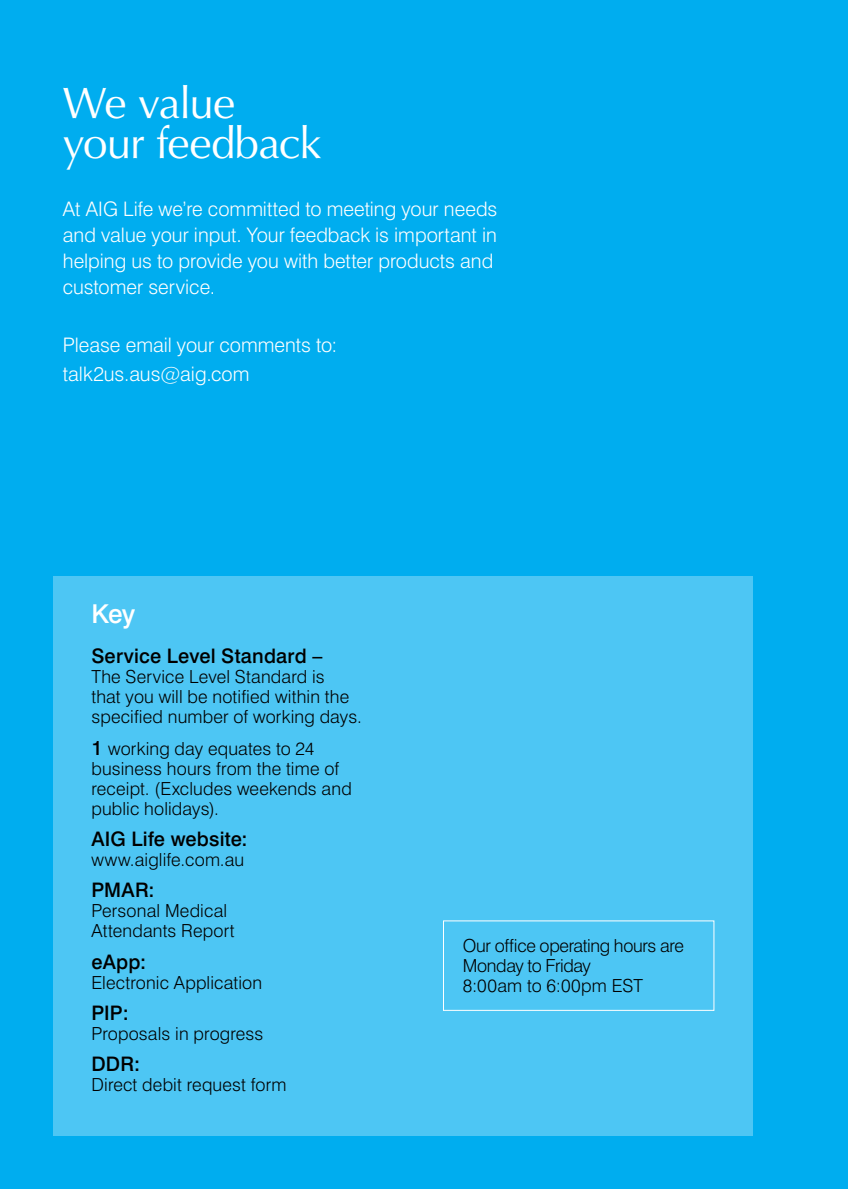
<style>
.page{position:relative;width:848px;height:1189px;background:#fff}
.page>*{position:absolute;margin:0;border:0;box-sizing:border-box;transform-origin:0 0}
.t1{font:44px/40px "Optima";letter-spacing:-.03em;color:#fff}
.t2{font:500 26px "Swiss 721 BT";color:#fff}
.t3{font:300 20px/26px "Swiss 721 BT";color:#fff}
.t4{font:500 20px "Swiss 721 BT";letter-spacing:.01em;color:#000}
.t5{font:300 18px/20px "Swiss 721 BT";letter-spacing:.005em;color:#000}
.t6{font:300 18px/20px "Swiss 721 BT";letter-spacing:-.02em;color:#000}
.s1{font-weight:500;font-size:20px}
</style>
<div class="page">
<div style="left:0;top:0;width:847px;height:1189px;background:#00adef"></div>
<div style="left:53px;top:576px;width:699px;height:559px;background:#4dc6f4"></div>
<div style="left:443px;top:920px;width:271px;height:91px;border:1px solid #fff"></div>
<h1 class="t1" style="left:63px;top:84px;width:260px">We value your feedback</h1>
<p class="t3" style="left:63px;top:196px;width:436px">At AIG Life we’re committed to meeting your needs and value your input. Your feedback is important in helping us to provide you with better products and customer service.</p>
<p class="t3" style="left:63px;top:330px;width:276px;line-height:28.8px">Please email your comments to: talk2us.aus@aig.com</p>
<h2 class="t2" style="left:91px;top:598px;width:46px">Key</h2>
<p class="t4" style="left:91px;top:644px;width:232px">Service Level Standard –</p>
<p class="t5" style="left:91px;top:667px;width:272px">The Service Level Standard is<br>that you will be notified within the specified number of working days.</p>
<p class="t5" style="left:91px;top:738px;width:262px"><span class="s1">1</span> working day equates to 24 business hours from the time of receipt. (Excludes weekends and public holidays).</p>
<p class="t4" style="left:91px;top:826px;width:158px">AIG Life website:</p>
<p class="t5" style="left:91px;top:849px;width:154px">www.aiglife.com.au</p>
<p class="t4" style="left:91px;top:878px;width:65px">PMAR:</p>
<p class="t5" style="left:91px;top:901px;width:145px">Personal Medical<br>Attendants Report</p>
<p class="t4" style="left:91px;top:949px;width:56px">eApp:</p>
<p class="t5" style="left:91px;top:972px;width:172px">Electronic Application</p>
<p class="t4" style="left:91px;top:1000px;width:39px">PIP:</p>
<p class="t5" style="left:91px;top:1023px;width:173px">Proposals in progress</p>
<p class="t4" style="left:91px;top:1052px;width:50px">DDR:</p>
<p class="t5" style="left:91px;top:1075px;width:196px">Direct debit request form</p>
<p class="t6" style="left:463px;top:935px;width:222px">Our office operating hours are<br>Monday to Friday<br>8:00am to 6:00pm EST</p>
</div>
